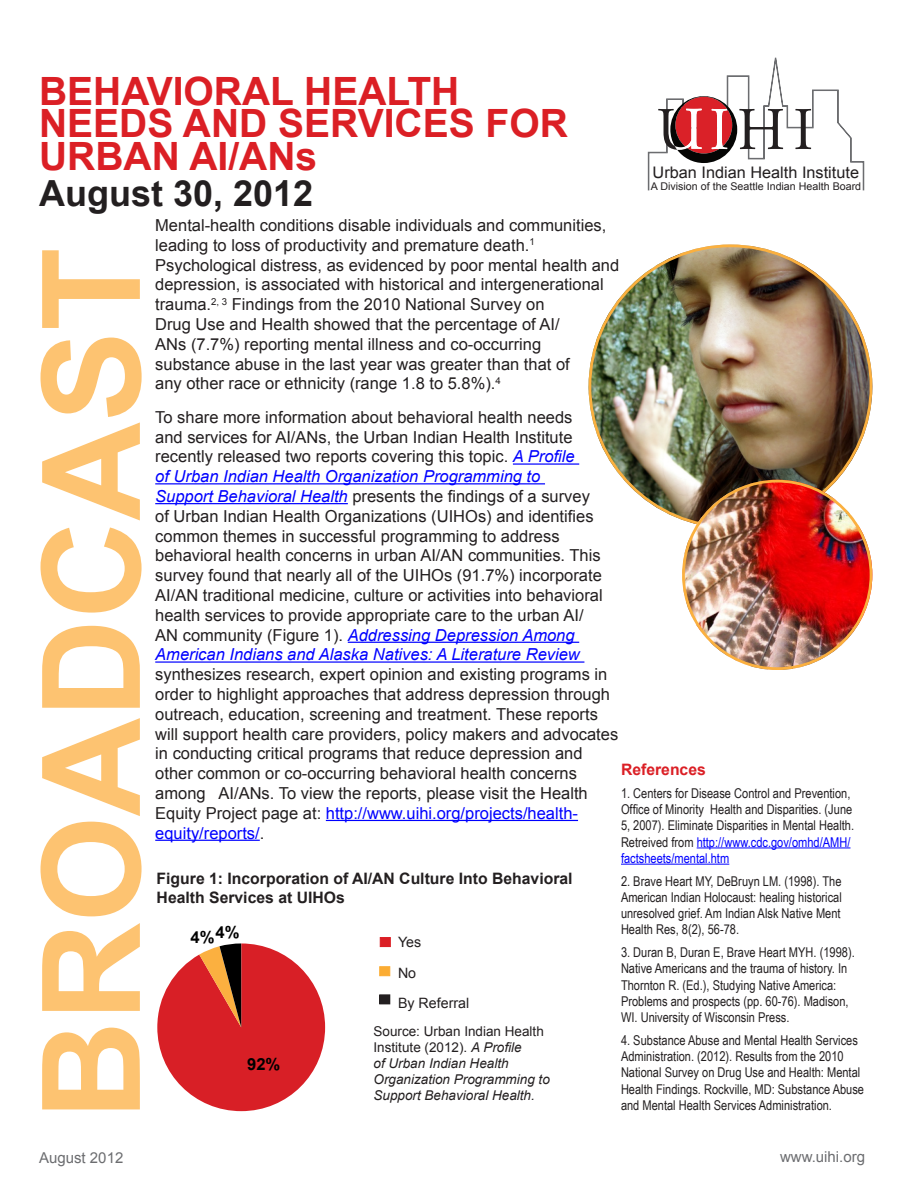
<style>
.page{position:relative;width:918px;height:1188px;background:#fff}
.page>*{position:absolute;margin:0;border:0;box-sizing:border-box;transform-origin:0 0}
.t1{font:700 136.5px "Arial";color:#fdc371}
.t2{font:700 39px/32.4px "Arial";color:#db1f25}
.t3{font:700 36px "Arial";color:#231f20}
.t4{font:700 16.65px "Arial";color:#000}
.Body{font:16.5px/19.8px "Arial";color:#231f20}
.t5{font:15.9px "Arial";color:#231f20}
.Headings{font:700 15.75px/18.9px "Arial";color:#231f20}
.Headings-2{font:700 15.75px "Arial";color:#db1f25}
.t6{font:15px "Arial";color:#6c6d70}
.Body-2{font:14.25px "Arial";color:#231f20}
.Sources{font:13.5px/16.2px "Arial Narrow";color:#231f20}
.Body-3{font:italic 13.5px/16.2px "Arial";color:#231f20}
.t7{font:10.65px "Arial";color:#231f20}
.s1{font-style:italic;color:#00f}
.s2{color:#00f}
.s3{font-style:normal}
</style>
<div class="page">
<svg style="left:648px;top:57px;width:216px;height:133px"></svg>
<hr style="left:513px;top:463px;width:66px;height:2px;background:#00f">
<hr style="left:155px;top:483px;width:390px;height:1px;background:#00f">
<hr style="left:155px;top:503px;width:193px;height:1px;background:#00f">
<hr style="left:348px;top:642px;width:231px;height:1px;background:#00f">
<hr style="left:155px;top:661px;width:429px;height:2px;background:#00f">
<hr style="left:326px;top:820px;width:252px;height:1px;background:#00f">
<hr style="left:155px;top:840px;width:105px;height:1px;background:#00f">
<img style="left:589px;top:244px;width:283px;height:284px;border-radius:142px">
<img style="left:682px;top:480px;width:190px;height:190px;border-radius:95px">
<hr style="left:697px;top:847px;width:154px;height:1px;background:#00f">
<hr style="left:621px;top:864px;width:108px;height:1px;background:#00f">
<svg style="left:157px;top:943px;width:168px;height:168px"></svg>
<div style="left:380px;top:937px;width:11px;height:10px;background:#db1f25;border:1px solid #db1f25"></div>
<div style="left:380px;top:995px;width:10px;height:9px;background:#231f20"></div>
<div style="left:379px;top:994px;width:11px;height:10px;border:1px solid #231f20"></div>
<div style="left:379px;top:966px;width:11px;height:10px;background:#fbac33;border:1px solid #fbac33"></div>
<p class="t2" style="left:39px;top:76px;width:530px">BEHAVIORAL HEALTH<br>NEEDS AND SERVICES FOR<br>URBAN AI/ANs</p>
<p class="t3" style="left:39px;top:169px;width:276px">August 30, 2012</p>
<p class="Body" style="left:155px;top:215px;width:466px">Mental-health conditions disable individuals and communities, leading to loss of productivity and premature death.<sup>1<br></sup>Psychological distress, as evidenced by poor mental health and depression, is associated with historical and intergenerational trauma.<sup>2,</sup> <sup>3</sup> Findings from the 2010 National Survey on<br>Drug Use and Health showed that the percentage of AI/<br>ANs (7.7%) reporting mental illness and co-occurring substance abuse in the last year was greater than that of<br>any other race or ethnicity (range 1.8 to 5.8%).<sup>4</sup></p>
<p class="Body" style="left:155px;top:407px;width:465px">To share more information about behavioral health needs<br>and services for AI/ANs, the Urban Indian Health Institute recently released two reports covering this topic. <span class="s1">A Profile<br>of Urban Indian Health Organization Programming to<br>Support Behavioral Health</span> presents the findings of a survey<br>of Urban Indian Health Organizations (UIHOs) and identifies common themes in successful programming to address behavioral health concerns in urban AI/AN communities. This survey found that nearly all of the UIHOs (91.7%) incorporate AI/AN traditional medicine, culture or activities into behavioral health services to provide appropriate care to the urban AI/<br>AN community (Figure 1). <span class="s1">Addressing Depression Among American Indians and Alaska Natives: A Literature Review </span>synthesizes research, expert opinion and existing programs in order to highlight approaches that address depression through outreach, education, screening and treatment. These reports will support health care providers, policy makers and advocates in conducting critical programs that reduce depression and other common or co-occurring behavioral health concerns among AI/ANs. To view the reports, please visit the Health Equity Project page at: <span class="s2">http://www.uihi.org/projects/health&shy;equity/reports/</span>.</p>
<p class="t5" style="left:653px;top:162px;width:208px">Urban Indian Health Institute</p>
<p class="t7" style="left:651px;top:179px;width:212px">A Division of the Seattle Indian Health Board</p>
<p class="t1" style="left:1px;top:1119px;width:873px;rotate:-90deg">BROADCAST</p>
<p class="Headings-2" style="left:621px;top:759px;width:86px">References</p>
<p class="Sources" style="left:621px;top:785px;width:235px">1. Centers for Disease Control and Prevention, Office of Minority Health and Disparities. (June 5, 2007). Eliminate Disparities in Mental Health.<br>Retreived from <span class="s2">http://www.cdc.gov/omhd/AMH/ factsheets/mental.htm</span></p>
<p class="Sources" style="left:621px;top:872px;width:222px;text-align:justify">2. Brave Heart MY, DeBruyn LM. (1998). The American Indian Holocaust: healing historical unresolved grief. Am Indian Alsk Native Ment Health Res, 8(2), 56-78.</p>
<p class="Sources" style="left:621px;top:944px;width:235px">3. Duran B, Duran E, Brave Heart MYH. (1998).<br>Native Americans and the trauma of history. In Thornton R. (Ed.), Studying Native America:<br>Problems and prospects (pp. 60-76). Madison, WI. University of Wisconsin Press.</p>
<p class="Sources" style="left:621px;top:1032px;width:245px">4. Substance Abuse and Mental Health Services Administration. (2012). Results from the 2010<br>National Survey on Drug Use and Health: Mental Health Findings. Rockville, MD: Substance Abuse and Mental Health Services Administration.</p>
<p class="Headings" style="left:157px;top:870px;width:417px">Figure 1: Incorporation of AI/AN Culture Into Behavioral<br>Health Services at UIHOs</p>
<p class="Body-2" style="left:398px;top:933px;width:25px">Yes</p>
<p class="Body-2" style="left:398px;top:963px;width:20px">No</p>
<p class="Body-2" style="left:398px;top:994px;width:73px">By Referral</p>
<p class="t4" style="left:191px;top:924px;width:50px">4%4%</p>
<p class="Body-3" style="left:374px;top:1023px;width:178px"><span class="s3">Source: Urban Indian Health<br>Institute (2012).</span> A Profile<br>of Urban Indian Health<br>Organization Programming to<br>Support Behavioral Health.</p>
<p class="t4" style="left:247px;top:1053px;width:35px">92%</p>
<p class="t6" style="left:39px;top:1148px;width:86px">August 2012</p>
<p class="t6" style="left:780px;top:1147px;width:87px">www.uihi.org</p>
</div>
